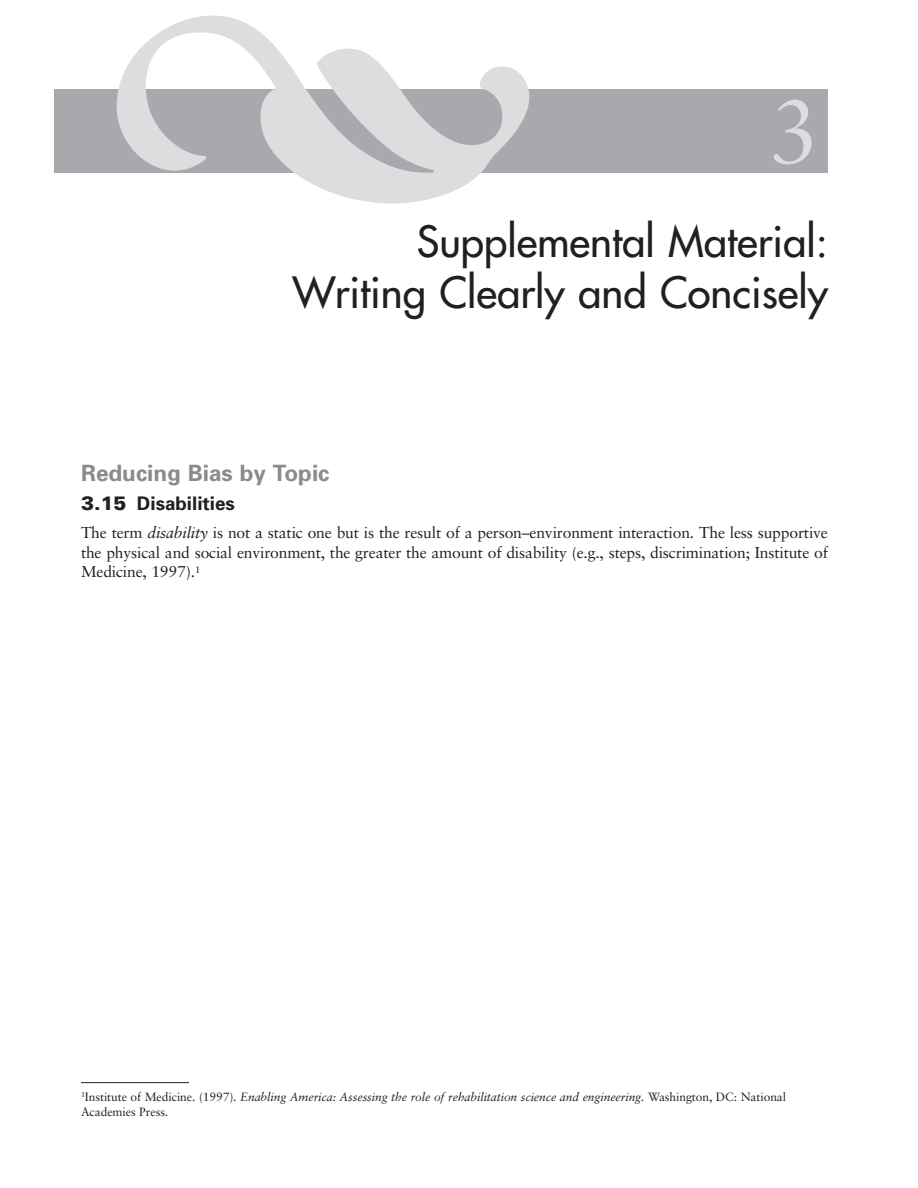
<style>
.page{position:relative;width:918px;height:1188px;background:#fff}
.page>*{position:absolute;margin:0;border:0;box-sizing:border-box;transform-origin:0 0}
.t1{font:90px "Sabon";color:#dcddde}
.t2{font:42px/51px "Futura";color:#231f20;text-align:right}
.t3{font:700 22.5px "Univers";color:#898b8e}
.t4{font:700 18.75px "Univers";color:#231f20}
.t5{font:15.75px/19.5px "Sabon";letter-spacing:-.01em;color:#231f20;text-align:justify}
.t6{font:italic 12px/15px "Sabon";letter-spacing:-.005em;color:#231f20}
.s1{font-weight:900;font-size:19.5px}
.s2{font-style:italic}
.s3{font-style:normal}
</style>
<div class="page">
<div style="left:54px;top:90px;width:774px;height:83px;background:#a7a9ac"></div>
<svg style="left:117px;top:16px;width:412px;height:188px"></svg>
<hr style="left:81px;top:1082px;width:108px;height:1px;background:#231f20">
<h1 class="t1" style="left:769px;top:94px;width:52px">3</h1>
<h2 class="t2" style="left:292px;top:219px;width:537px">Supplemental Material:<br>Writing Clearly and Concisely</h2>
<h3 class="t3" style="left:81px;top:465px;width:250px">Reducing Bias by Topic</h3>
<p class="t4" style="left:81px;top:496px;width:155px"><span class="s1">3.15</span> Disabilities</p>
<p class="t5" style="left:81px;top:524px;width:748px">The term <span class="s2">disability</span> is not a static one but is the result of a person–environment interaction. The less supportive the physical and social environment, the greater the amount of disability (e.g., steps, discrimination; Institute of Medicine, 1997).<sup>1</sup></p>
<p class="t6" style="left:81px;top:1090px;width:707px"><sup>1</sup><span class="s3">Institute of Medicine. (1997).</span> Enabling America: Assessing the role of rehabilitation science and engineering. <span class="s3">Washington, DC: National<br>Academies Press.</span></p>
</div>
